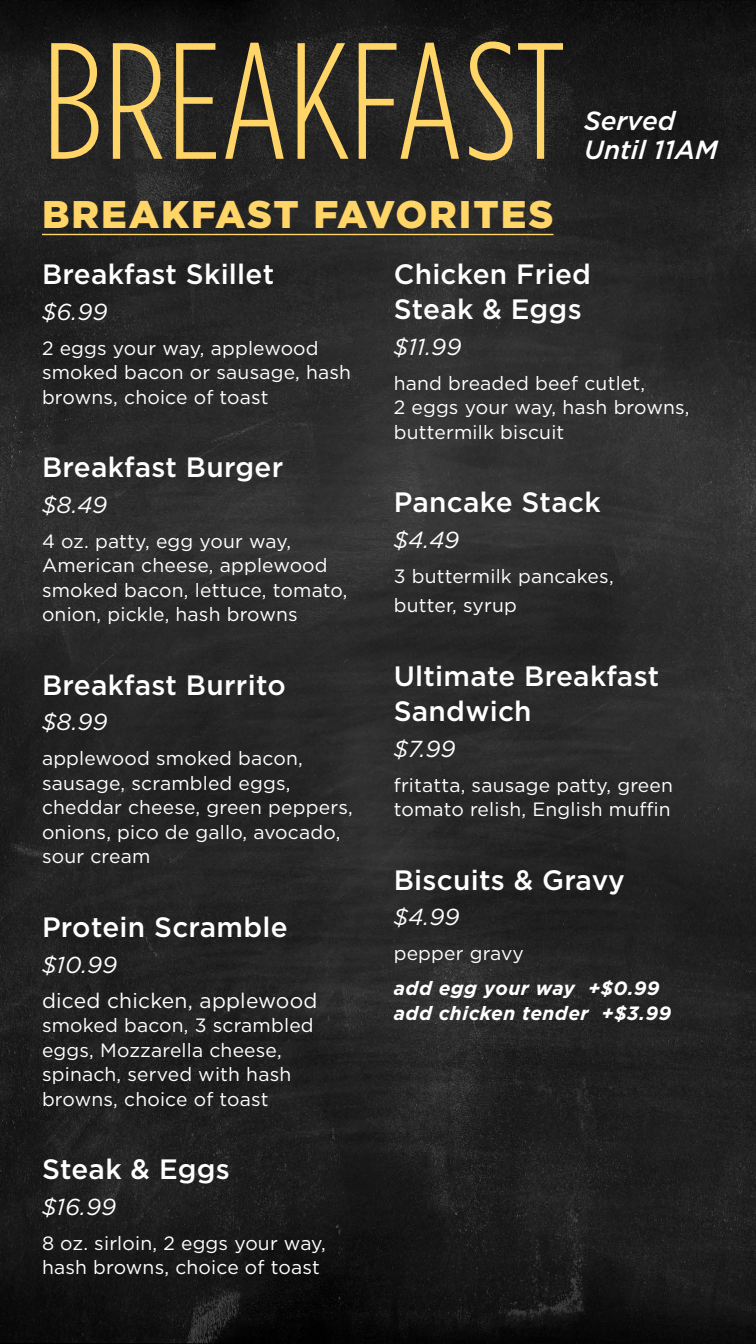
<style>
.page{position:relative;width:756px;height:1344px;background:#fff}
.page>*{position:absolute;margin:0;border:0;box-sizing:border-box;transform-origin:0 0}
.t1{font:300 165.2px "Gotham Condensed";color:#ffd568}
.t2{font:900 38.5px "Gotham";letter-spacing:.05em;color:#ffd568}
.t3{font:500 28px/35px "Gotham";letter-spacing:.01em;color:#fff}
.t4{font:italic 500 26.25px/28.3px "Gotham";color:#fff}
.t5{font:italic 23.1px "Gotham";letter-spacing:.01em;color:#fff}
.t6{font:21px "Gotham";letter-spacing:.01em;color:#fff}
.t7{font:19.25px/24.5px "Gotham";letter-spacing:.01em;color:#fff}
.t8{font:italic 700 19.25px/24.5px "Gotham";letter-spacing:.025em;color:#fff}
</style>
<div class="page">
<img style="left:0;top:0;width:756px;height:1344px">
<hr style="left:42px;top:234px;width:512px;height:1px;background:#ffd568">
<h1 class="t1" style="left:42px;top:14px;width:525px">BREAKFAST</h1>
<h3 class="t4" style="left:584px;top:107px;width:135px">Served<br>Until 11AM</h3>
<h2 class="t2" style="left:42px;top:188px;width:513px">BREAKFAST FAVORITES</h2>
<h3 class="t3" style="left:42px;top:256px;width:234px">Breakfast Skillet</h3>
<p class="t5" style="left:42px;top:297px;width:67px">$6.99</p>
<p class="t7" style="left:42px;top:335px;width:311px">2 eggs your way, applewood smoked bacon or sausage, hash browns, choice of toast</p>
<h3 class="t3" style="left:394px;top:256px;width:199px">Chicken Fried<br>Steak &amp; Eggs</h3>
<p class="t5" style="left:394px;top:332px;width:69px">$11.99</p>
<p class="t7" style="left:394px;top:370px;width:297px">hand breaded beef cutlet,<br>2 eggs your way, hash browns, buttermilk biscuit</p>
<h3 class="t3" style="left:42px;top:449px;width:243px">Breakfast Burger</h3>
<p class="t5" style="left:42px;top:490px;width:67px">$8.49</p>
<p class="t7" style="left:42px;top:528px;width:307px">4 oz. patty, egg your way,<br>American cheese, applewood smoked bacon, lettuce, tomato, onion, pickle, hash browns</p>
<h3 class="t3" style="left:42px;top:667px;width:245px">Breakfast Burrito</h3>
<p class="t5" style="left:42px;top:707px;width:67px">$8.99</p>
<p class="t7" style="left:42px;top:746px;width:312px">applewood smoked bacon, sausage, scrambled eggs, cheddar cheese, green peppers, onions, pico de gallo, avocado, sour cream</p>
<h3 class="t3" style="left:42px;top:909px;width:247px">Protein Scramble</h3>
<p class="t5" style="left:42px;top:950px;width:77px">$10.99</p>
<p class="t6" style="left:42px;top:987px;width:277px">diced chicken, applewood</p>
<p class="t7" style="left:42px;top:1013px;width:273px">smoked bacon, 3 scrambled eggs, Mozzarella cheese, spinach, served with hash browns, choice of toast</p>
<h3 class="t3" style="left:42px;top:1151px;width:189px">Steak &amp; Eggs</h3>
<p class="t5" style="left:42px;top:1192px;width:76px">$16.99</p>
<p class="t7" style="left:42px;top:1230px;width:285px">8 oz. sirloin, 2 eggs your way, hash browns, choice of toast</p>
<h3 class="t3" style="left:394px;top:484px;width:208px">Pancake Stack</h3>
<p class="t5" style="left:394px;top:525px;width:67px">$4.49</p>
<p class="t7" style="left:394px;top:561px;width:221px;line-height:29.7px">3 buttermilk pancakes, butter, syrup</p>
<h3 class="t3" style="left:394px;top:658px;width:267px">Ultimate Breakfast<br>Sandwich</h3>
<p class="t5" style="left:394px;top:734px;width:63px">$7.99</p>
<p class="t7" style="left:394px;top:772px;width:281px">fritatta, sausage patty, green tomato relish, English muffin</p>
<h3 class="t3" style="left:394px;top:862px;width:233px">Biscuits &amp; Gravy</h3>
<p class="t5" style="left:394px;top:902px;width:67px">$4.99</p>
<p class="t7" style="left:394px;top:941px;width:132px">pepper gravy</p>
<p class="t8" style="left:394px;top:976px;width:279px">add egg your way +$0.99 add chicken tender +$3.99</p>
</div>
